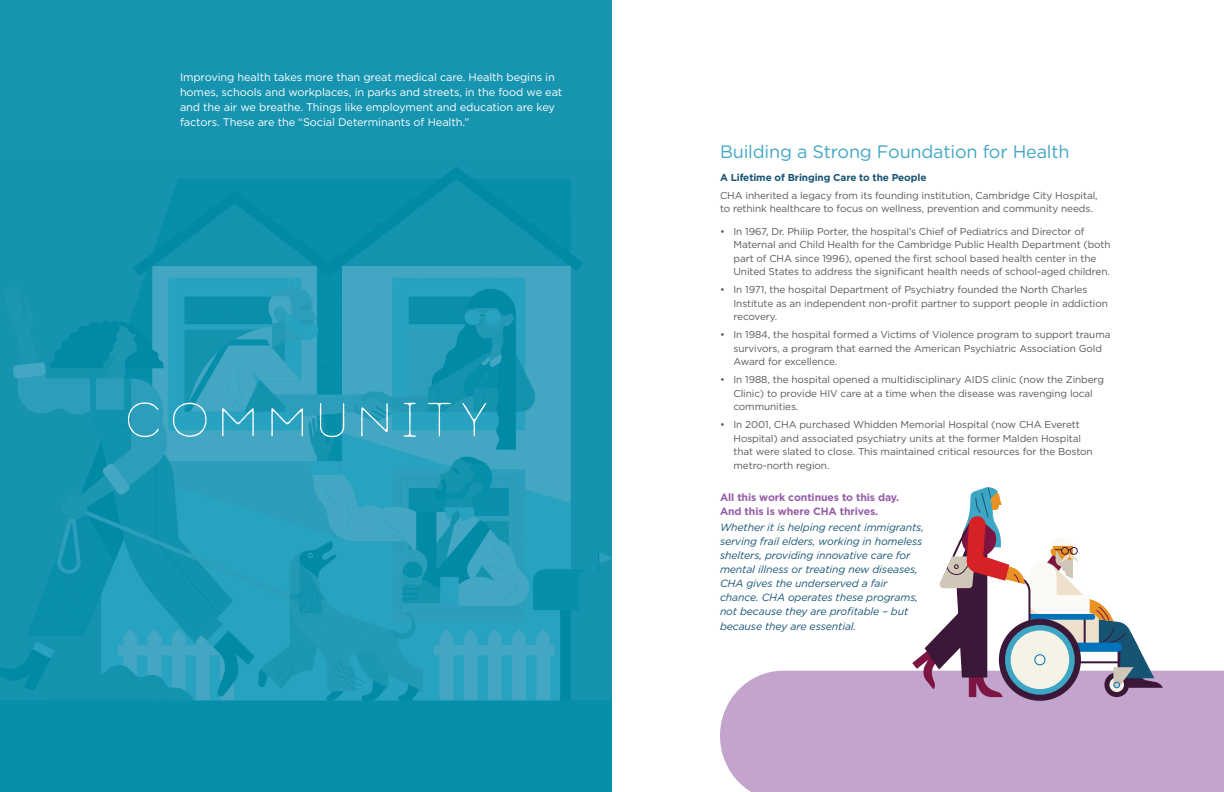
<style>
.page{position:relative;width:1224px;height:792px;background:#fff}
.page>*{position:absolute;margin:0;border:0;box-sizing:border-box;transform-origin:0 0}
.t1{font:60px "Intro Rust Line";letter-spacing:-.015em;color:#fff}
.t2{font:18px "Gotham";letter-spacing:-.01em;color:#43a7c4}
.t3{font:11px/15px "Gotham";letter-spacing:-.01em;color:#fff}
.t4{font:italic 10.5px/14px "Gotham";letter-spacing:-.01em;color:#175473}
.t5{font:700 10.5px/14px "Gotham";letter-spacing:-.01em;color:#965fa8}
.t6{font:10px/13.5px "Gotham";letter-spacing:-.01em;color:#57585a}
.t7{font:700 10px "Gotham";letter-spacing:-.01em;color:#175473}
</style>
<div class="page">
<img style="left:0;top:0;width:612px;height:792px">
<div style="left:720px;top:671px;width:504px;height:121px;background:#c2a4cd"></div>
<svg style="left:912px;top:487px;width:251px;height:210px"></svg>
<p class="t3" style="left:180px;top:69px;width:384px">Improving health takes more than great medical care. Health begins in homes, schools and workplaces, in parks and streets, in the food we eat and the air we breathe. Things like employment and education are key factors. These are the “Social Determinants of Health.”</p>
<h1 class="t1" style="left:121px;top:385px;width:374px">community</h1>
<h2 class="t2" style="left:720px;top:141px;width:351px">Building a Strong Foundation for Health</h2>
<p class="t7" style="left:720px;top:171px;width:208px">A Lifetime of Bringing Care to the People</p>
<p class="t6" style="left:720px;top:188px;width:379px">CHA inherited a legacy from its founding institution, Cambridge City Hospital, to rethink healthcare to focus on wellness, prevention and community needs.</p>
<p class="t6" style="left:734px;top:224px;width:379px;text-indent:-14px">• In 1967, Dr. Philip Porter, the hospital’s Chief of Pediatrics and Director of Maternal and Child Health for the Cambridge Public Health Department (both part of CHA since 1996), opened the first school based health center in the United States to address the significant health needs of school-aged children.</p>
<p class="t6" style="left:734px;top:283px;width:376px;text-indent:-14px">• In 1971, the hospital Department of Psychiatry founded the North Charles<br>Institute as an independent non-profit partner to support people in addiction recovery.</p>
<p class="t6" style="left:734px;top:328px;width:379px;text-indent:-14px">• In 1984, the hospital formed a Victims of Violence program to support trauma survivors, a program that earned the American Psychiatric Association Gold<br>Award for excellence.</p>
<p class="t6" style="left:734px;top:373px;width:372px;text-indent:-14px">• In 1988, the hospital opened a multidisciplinary AIDS clinic (now the Zinberg<br>Clinic) to provide HIV care at a time when the disease was ravenging local communities.</p>
<p class="t6" style="left:734px;top:418px;width:361px;text-indent:-14px">• In 2001, CHA purchased Whidden Memorial Hospital (now CHA Everett Hospital) and associated psychiatry units at the former Malden Hospital that were slated to close. This maintained critical resources for the Boston metro-north region.</p>
<p class="t5" style="left:720px;top:490px;width:181px">All this work continues to this day.<br>And this is where CHA thrives.</p>
<p class="t4" style="left:720px;top:520px;width:206px">Whether it is helping recent immigrants, serving frail elders, working in homeless shelters, providing innovative care for mental illness or treating new diseases, CHA gives the underserved a fair chance. CHA operates these programs, not because they are profitable – but</p>
<p class="t4" style="left:720px;top:619px;width:138px">because they are essential.</p>
</div>
